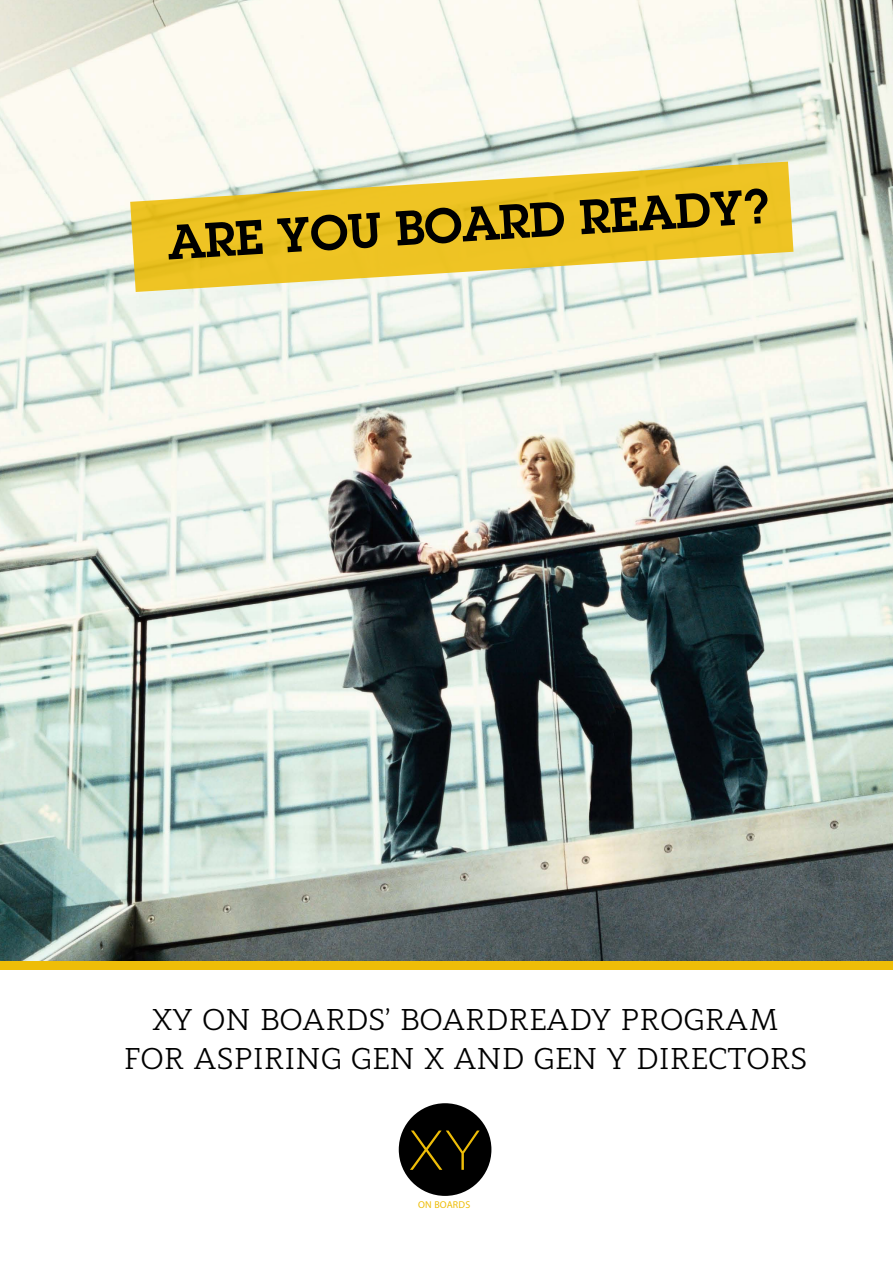
<style>
.page{position:relative;width:893px;height:1263px;background:#fff}
.page>*{position:absolute;margin:0;border:0;box-sizing:border-box;transform-origin:0 0}
.t1{font:100 55.05px "Helvetica Neue";color:#eebd08}
.t2{font:600 48px "Lubalin Graph";color:#000}
.t3{font:30px/39px "Modum";color:#000;text-align:center}
.t4{font:10.05px "Myriad Pro";letter-spacing:.02em;color:#eebd08}
</style>
<div class="page">
<img style="left:0;top:0;width:893px;height:961px">
<svg style="left:130px;top:162px;width:663px;height:130px;fill:#eec424"></svg>
<div style="left:399px;top:1103px;width:92px;height:93px;background:#000;border-radius:50%"></div>
<div style="left:0;top:961px;width:893px;height:8px;background:#eebd08"></div>
<h2 class="t2" style="left:165px;top:214px;width:604px;rotate:-4deg">Are you Boa rd Rea dy?</h2>
<p class="t3" style="left:124px;top:997px;width:685px">XY ON BOARDS’ BOARDREADY PROGRAM<br>FOR ASPIRING GEN X AND GEN Y DIRECTORS</p>
<h1 class="t1" style="left:411px;top:1108px;width:69px">XY</h1>
<p class="t4" style="left:418px;top:1198px;width:54px">ON BOARDS</p>
</div>
